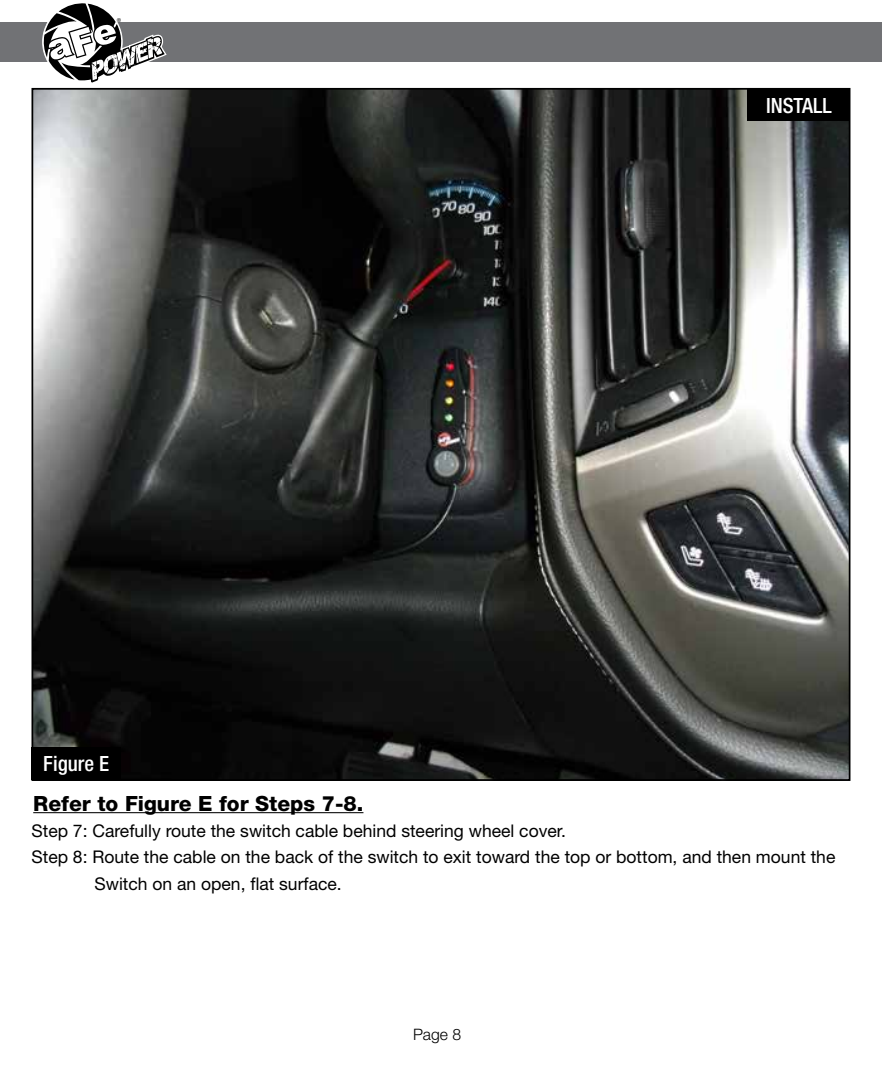
<style>
.page{position:relative;width:882px;height:1071px;background:#fff}
.page>*{position:absolute;margin:0;border:0;box-sizing:border-box;transform-origin:0 0}
.t1{font:800 21px "Helvetica Neue";color:#000}
.t2{font:500 condensed 21px "Helvetica Neue";color:#fff}
.t3{font:17.5px "Helvetica Neue";color:#000}
.t4{font:300 15.75px "Helvetica Neue";color:#000}
.t5{font:8.75px "Myriad";color:#000}
</style>
<div class="page">
<img style="left:35px;top:91px;width:812px;height:687px">
<hr style="left:33px;top:812px;width:330px;height:1px;background:#000">
<div style="left:32px;top:747px;width:89px;height:33px;background:#000"></div>
<div style="left:747px;top:88px;width:103px;height:33px;background:#000"></div>
<div style="left:0;top:23px;width:882px;height:39px;background:#717275"></div>
<svg style="left:43px;top:3px;width:124px;height:80px"></svg>
<p class="t5" style="left:117px;top:17px;width:6px">®</p>
<p class="t2" style="left:43px;top:751px;width:67px">Figure E</p>
<p class="t2" style="left:766px;top:93px;width:67px">INSTALL</p>
<p class="t1" style="left:33px;top:791px;width:332px">Refer to Figure E for Steps 7-8.</p>
<p class="t3" style="left:32px;top:820px;width:536px">Step 7: Carefully route the switch cable behind steering wheel cover.</p>
<p class="t3" style="left:32px;top:847px;width:805px">Step 8: Route the cable on the back of the switch to exit toward the top or bottom, and then mount the</p>
<p class="t3" style="left:94px;top:873px;width:249px">Switch on an open, flat surface.</p>
<p class="t4" style="left:413px;top:1024px;width:50px">Page 8</p>
</div>
